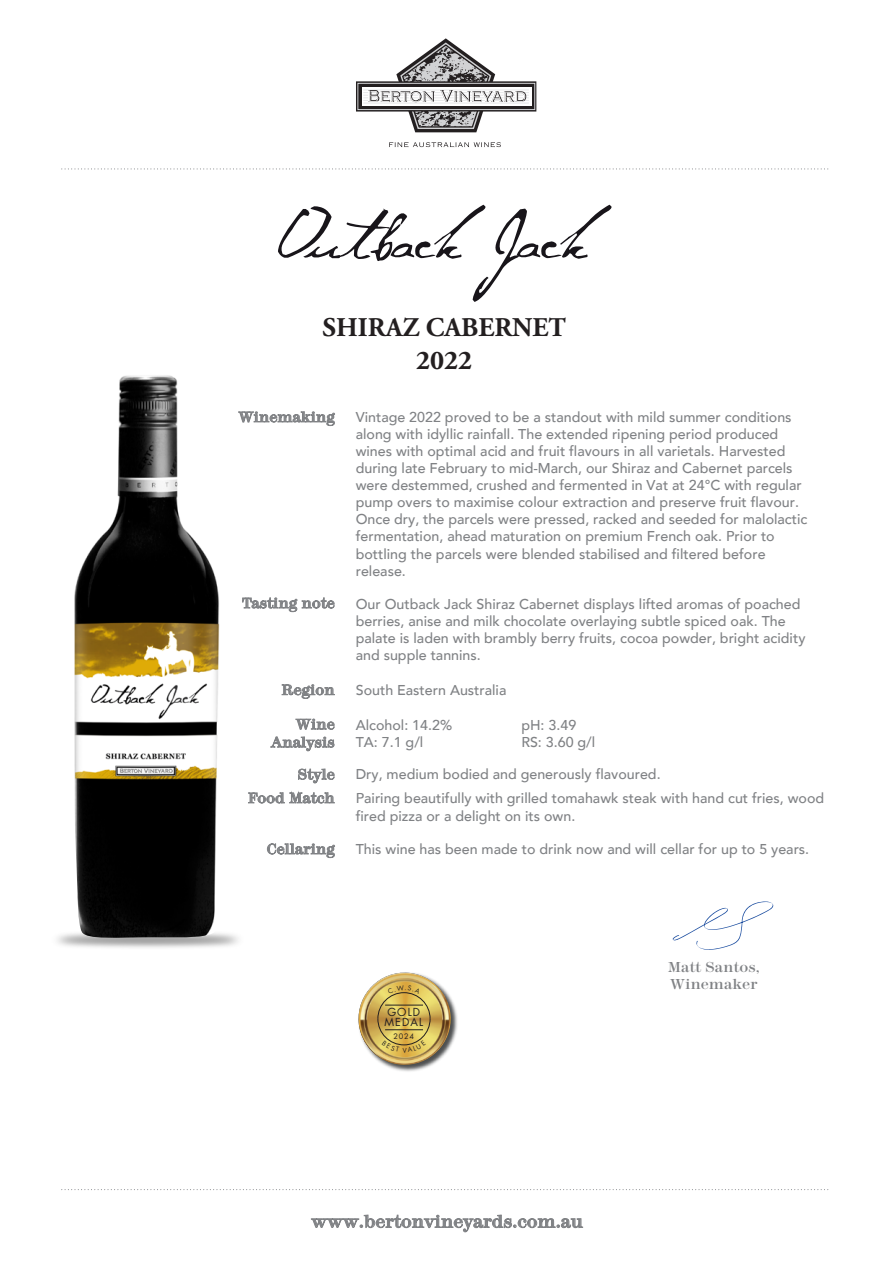
<style>
.page{position:relative;width:893px;height:1263px;background:#fff}
.page>*{position:absolute;margin:0;border:0;box-sizing:border-box;transform-origin:0 0}
.t1{font:700 27px/32.4px "Adobe Garamond Pro";color:#231f20;text-align:center}
.t2{font:500 18px "Modern Two Sxtn ITC Std";color:#808285}
.t3{font:500 15px/18px "Modern Two Sxtn ITC Std";color:#808285;text-align:right}
.t4{font:500 14.25px/17.1px "Avenir";color:#808285}
.t5{font:10.8px/10.8px "Futura LT";letter-spacing:.1em;color:#231f20}
.t6{font:7.35px "Futura LT";color:#231f20}
</style>
<div class="page">
<img style="left:70px;top:375px;width:152px;height:565px">
<svg style="left:242px;top:597px;width:92px;height:15px"></svg>
<svg style="left:282px;top:684px;width:53px;height:15px"></svg>
<svg style="left:296px;top:719px;width:38px;height:11px"></svg>
<svg style="left:270px;top:736px;width:64px;height:15px"></svg>
<svg style="left:298px;top:769px;width:36px;height:14px"></svg>
<svg style="left:248px;top:792px;width:87px;height:11px"></svg>
<svg style="left:267px;top:843px;width:68px;height:15px"></svg>
<svg style="left:389px;top:142px;width:112px;height:5px"></svg>
<svg style="left:357px;top:38px;width:179px;height:94px"></svg>
<svg style="left:62px;top:1189px;width:767px;height:1px"></svg>
<svg style="left:311px;top:1215px;width:272px;height:17px"></svg>
<svg style="left:238px;top:411px;width:97px;height:15px"></svg>
<svg style="left:62px;top:168px;width:767px;height:1px"></svg>
<svg style="left:278px;top:205px;width:334px;height:97px"></svg>
<svg style="left:673px;top:901px;width:101px;height:49px"></svg>
<img style="left:388px;top:1002px;width:70px;height:70px">
<svg style="left:358px;top:972px;width:95px;height:95px"></svg>
<h1 class="t1" style="left:322px;top:312px;width:245px">SHIRAZ CABERNET<br>2022</h1>
<p class="t3" style="left:239px;top:408px;width:98px">Winemaking</p>
<p class="t4" style="left:356px;top:407px;width:453px">Vintage 2022 proved to be a standout with mild summer conditions along with idyllic rainfall. The extended ripening period produced wines with optimal acid and fruit flavours in all varietals. Harvested during late February to mid-March, our Shiraz and Cabernet parcels were destemmed, crushed and fermented in Vat at 24°C with regular pump overs to maximise colour extraction and preserve fruit flavour.<br>Once dry, the parcels were pressed, racked and seeded for malolactic fermentation, ahead maturation on premium French oak. Prior to bottling the parcels were blended stabilised and filtered before release.</p>
<p class="t3" style="left:242px;top:594px;width:94px">Tasting note</p>
<p class="t4" style="left:356px;top:594px;width:451px">Our Outback Jack Shiraz Cabernet displays lifted aromas of poached berries, anise and milk chocolate overlaying subtle spiced oak. The palate is laden with brambly berry fruits, cocoa powder, bright acidity and supple tannins.</p>
<p class="t3" style="left:282px;top:681px;width:55px">Region</p>
<p class="t4" style="left:356px;top:680px;width:152px">South Eastern Australia</p>
<p class="t4" style="left:356px;top:715px;width:98px">Alcohol: 14.2%</p>
<p class="t4" style="left:521px;top:715px;width:56px">pH: 3.49</p>
<p class="t4" style="left:356px;top:732px;width:69px">TA: 7.1 g/l</p>
<p class="t4" style="left:521px;top:732px;width:75px">RS: 3.60 g/l</p>
<p class="t3" style="left:271px;top:715px;width:65px">Wine<br>Analysis</p>
<p class="t3" style="left:298px;top:765px;width:38px">Style</p>
<p class="t4" style="left:356px;top:761px;width:470px;line-height:24.2px">Dry, medium bodied and generously flavoured.<br>Pairing beautifully with grilled tomahawk steak with hand cut fries, wood</p>
<p class="t4" style="left:356px;top:806px;width:221px">fired pizza or a delight on its own.</p>
<p class="t3" style="left:248px;top:789px;width:88px">Food Match</p>
<p class="t3" style="left:267px;top:840px;width:69px">Cellaring</p>
<p class="t4" style="left:356px;top:840px;width:455px">This wine has been made to drink now and will cellar for up to 5 years.</p>
<p class="t5" style="left:384px;top:1006px;width:40px">GOLD<br>MEDAL</p>
<p class="t6" style="left:394px;top:1032px;width:22px">2024</p>
<p class="t2" style="left:311px;top:1211px;width:273px">www.bertonvineyards.com.au</p>
<p class="t3" style="left:668px;top:958px;width:93px;line-height:16.8px;text-align:left">Matt Santos,<br>Winemaker</p>
</div>
